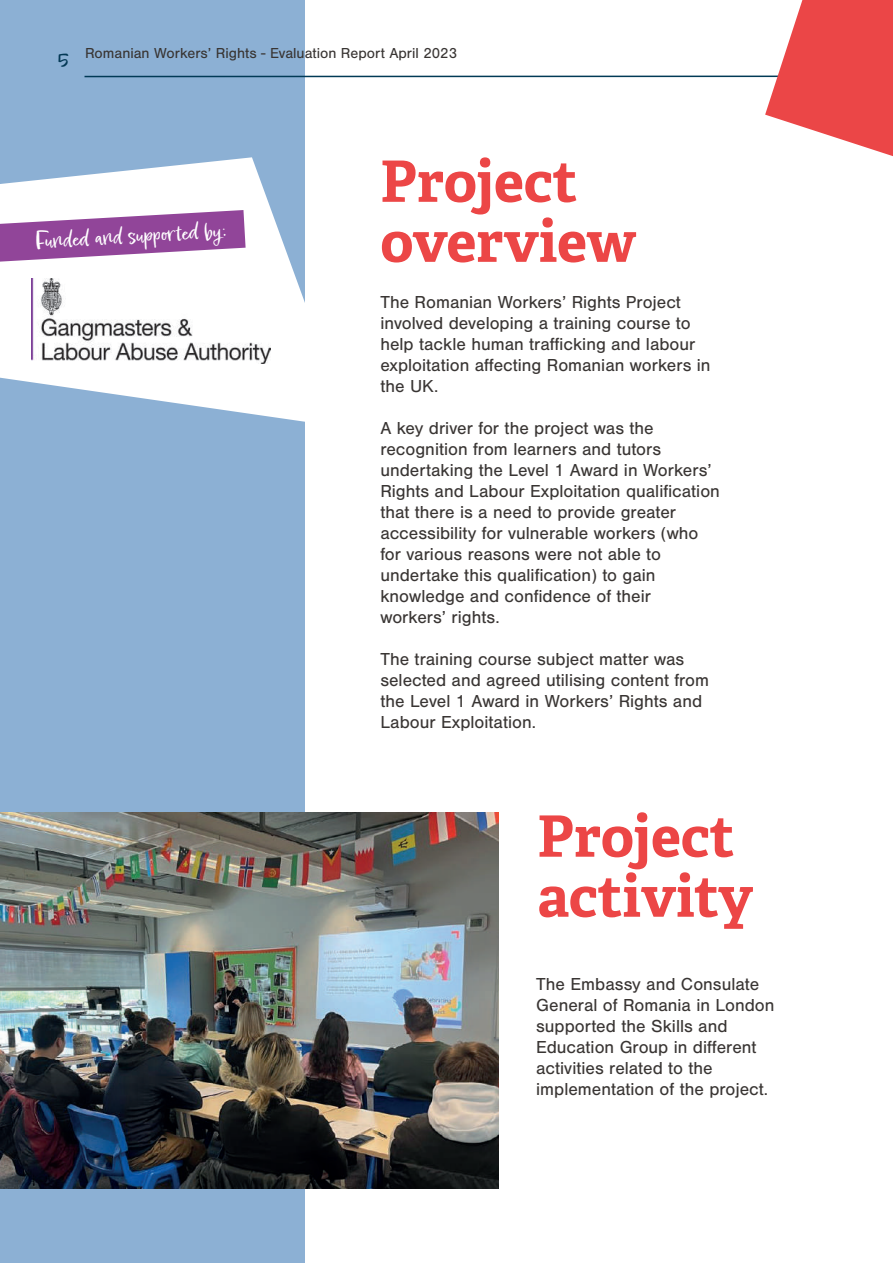
<style>
.page{position:relative;width:893px;height:1263px;background:#fff}
.page>*{position:absolute;margin:0;border:0;box-sizing:border-box;transform-origin:0 0}
.t1{font:700 57px/60px "Adelle";color:#ec4646}
.t2{font:24px "Epicursive Script";color:#033855}
.t3{font:21px "Epicursive Script";color:#fff}
.t4{font:18px/21px "Nimbus San";color:#393533}
.t5{font:15px "Nimbus San";color:#393533}
</style>
<div class="page">
<div style="left:0;top:0;width:304px;height:1263px;background:#8cb0d4"></div>
<svg style="left:0;top:157px;width:305px;height:271px;fill:#fff"></svg>
<svg style="left:0;top:210px;width:246px;height:52px;background:#af78b4"></svg>
<img style="left:32px;top:279px;width:239px;height:84px">
<img style="left:0;top:812px;width:499px;height:376px">
<svg style="left:84px;top:0;width:809px;height:156px"></svg>
<h2 class="t2" style="left:57px;top:45px;width:13px">5</h2>
<p class="t5" style="left:85px;top:44px;width:374px">Romanian Workers’ Rights - Evaluation Report April 2023</p>
<p class="t3" style="left:35px;top:227px;width:194px;rotate:-3deg">Funded and supp orted by:</p>
<h1 class="t1" style="left:380px;top:152px;width:257px">Project overview</h1>
<p class="t4" style="left:380px;top:292px;width:332px">The Romanian Workers’ Rights Project involved developing a training course to help tackle human trafficking and labour exploitation affecting Romanian workers in the UK.</p>
<p class="t4" style="left:380px;top:418px;width:341px">A key driver for the project was the recognition from learners and tutors undertaking the Level 1 Award in Workers’ Rights and Labour Exploitation qualification that there is a need to provide greater accessibility for vulnerable workers (who for various reasons were not able to undertake this qualification) to gain knowledge and confidence of their workers’ rights.</p>
<p class="t4" style="left:380px;top:649px;width:330px">The training course subject matter was selected and agreed utilising content from the Level 1 Award in Workers’ Rights and Labour Exploitation.</p>
<h1 class="t1" style="left:537px;top:807px;width:217px">Project activity</h1>
<p class="t4" style="left:536px;top:974px;width:240px">The Embassy and Consulate<br>General of Romania in London supported the Skills and<br>Education Group in different activities related to the implementation of the project.</p>
</div>
